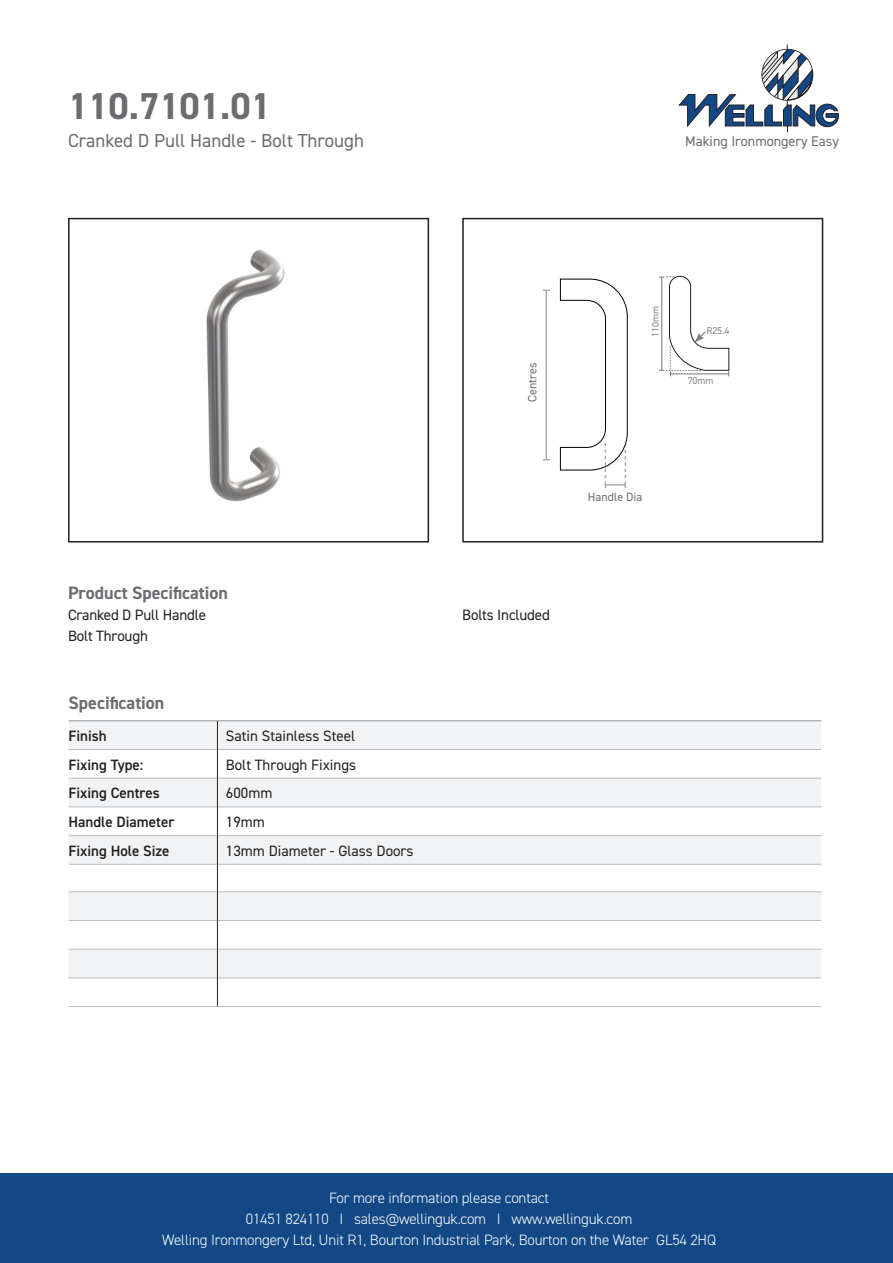
<style>
.page{position:relative;width:893px;height:1263px;background:#fff}
.page>*{position:absolute;margin:0;border:0;box-sizing:border-box;transform-origin:0 0}
.t1{font:700 37.5px "DIN2014";color:#6c6d70}
.t2{font:18.9px "DIN2014";color:#6c6d70}
.t3{font:700 18px "DIN2014";color:#6c6d70}
.t4{font:300 15px/21px "DIN2014";letter-spacing:-.01em;color:#fff;text-align:center}
.t5{font:15px "DIN2014";color:#231f20}
.t6{font:600 15px "DIN2014";color:#231f20}
.t7{font:14.1px "DIN2014";color:#6c6d70}
.t8{font:12px "DIN2014";color:#6c6d70}
.t9{font:9.9px "DIN2014";color:#808285}
</style>
<div class="page">
<div style="left:0;top:1174px;width:893px;height:89px;background:#124885"></div>
<svg style="left:678px;top:45px;width:161px;height:87px"></svg>
<div style="left:68px;top:218px;width:361px;height:324px;border:2px solid #231f20"></div>
<div style="left:462px;top:218px;width:361px;height:324px;border:2px solid #231f20"></div>
<svg style="left:69px;top:721px;width:752px;height:257px;fill:#f2f3f4"></svg>
<hr style="left:69px;top:720px;width:148px;height:1px;background:#939598">
<hr style="left:217px;top:720px;width:604px;height:1px;background:#939598">
<hr style="left:69px;top:749px;width:148px;height:1px;background:#bcbdc0">
<hr style="left:218px;top:749px;width:603px;height:1px;background:#bcbdc0">
<hr style="left:69px;top:778px;width:148px;height:1px;background:#bcbdc0">
<hr style="left:218px;top:778px;width:603px;height:1px;background:#bcbdc0">
<hr style="left:69px;top:807px;width:148px;height:1px;background:#bcbdc0">
<hr style="left:218px;top:807px;width:603px;height:1px;background:#bcbdc0">
<hr style="left:69px;top:835px;width:148px;height:1px;background:#bcbdc0">
<hr style="left:218px;top:835px;width:603px;height:1px;background:#bcbdc0">
<hr style="left:69px;top:864px;width:148px;height:1px;background:#bcbdc0">
<hr style="left:218px;top:864px;width:603px;height:1px;background:#bcbdc0">
<hr style="left:69px;top:891px;width:148px;height:1px;background:#bcbdc0">
<hr style="left:218px;top:891px;width:603px;height:1px;background:#bcbdc0">
<hr style="left:69px;top:920px;width:148px;height:1px;background:#bcbdc0">
<hr style="left:218px;top:920px;width:603px;height:1px;background:#bcbdc0">
<hr style="left:69px;top:949px;width:148px;height:1px;background:#bcbdc0">
<hr style="left:218px;top:949px;width:603px;height:1px;background:#bcbdc0">
<hr style="left:69px;top:978px;width:148px;height:1px;background:#bcbdc0">
<hr style="left:218px;top:978px;width:603px;height:1px;background:#bcbdc0">
<hr style="left:69px;top:1006px;width:148px;height:1px;background:#bcbdc0">
<hr style="left:217px;top:1006px;width:604px;height:1px;background:#bcbdc0">
<svg style="left:217px;top:721px;width:1px;height:285px"></svg>
<img style="left:206px;top:249px;width:79px;height:253px">
<hr style="left:546px;top:290px;width:1px;height:170px;background:#a8a9ad">
<svg style="left:543px;top:289px;width:7px;height:2px"></svg>
<svg style="left:560px;top:278px;width:68px;height:210px"></svg>
<svg style="left:659px;top:276px;width:70px;height:100px"></svg>
<p class="t1" style="left:68px;top:81px;width:204px">110.7101.01</p>
<p class="t2" style="left:68px;top:128px;width:297px">Cranked D Pull Handle - Bolt Through</p>
<p class="t7" style="left:685px;top:132px;width:155px">Making Ironmongery Easy</p>
<p class="t3" style="left:68px;top:581px;width:161px">Product Specification</p>
<p class="t5" style="left:68px;top:605px;width:139px">Cranked D Pull Handle</p>
<p class="t5" style="left:68px;top:626px;width:81px">Bolt Through</p>
<p class="t3" style="left:69px;top:691px;width:97px">Specification</p>
<p class="t6" style="left:69px;top:726px;width:40px">Finish</p>
<p class="t5" style="left:226px;top:726px;width:131px">Satin Stainless Steel</p>
<p class="t6" style="left:69px;top:754px;width:76px">Fixing Type:</p>
<p class="t5" style="left:226px;top:755px;width:132px">Bolt Through Fixings</p>
<p class="t6" style="left:69px;top:783px;width:93px">Fixing Centres</p>
<p class="t5" style="left:226px;top:784px;width:48px">600mm</p>
<p class="t6" style="left:69px;top:812px;width:107px">Handle Diameter</p>
<p class="t5" style="left:226px;top:812px;width:41px">19mm</p>
<p class="t6" style="left:69px;top:841px;width:102px">Fixing Hole Size</p>
<p class="t5" style="left:226px;top:841px;width:189px">13mm Diameter - Glass Doors</p>
<p class="t8" style="left:525px;top:402px;width:41px;rotate:-90deg">Centres</p>
<p class="t9" style="left:649px;top:337px;width:32px;rotate:-90deg">110mm</p>
<p class="t9" style="left:706px;top:325px;width:25px">R25.4</p>
<p class="t9" style="left:688px;top:375px;width:27px">70mm</p>
<p class="t8" style="left:588px;top:489px;width:56px">Handle Dia</p>
<p class="t5" style="left:462px;top:605px;width:89px">Bolts Included</p>
<p class="t4" style="left:162px;top:1187px;width:555px">For more information please contact<br>01451 824110 I sales@wellinguk.com I www.wellinguk.com<br>Welling Ironmongery Ltd, Unit R1, Bourton Industrial Park, Bourton on the Water GL54 2HQ</p>
</div>
